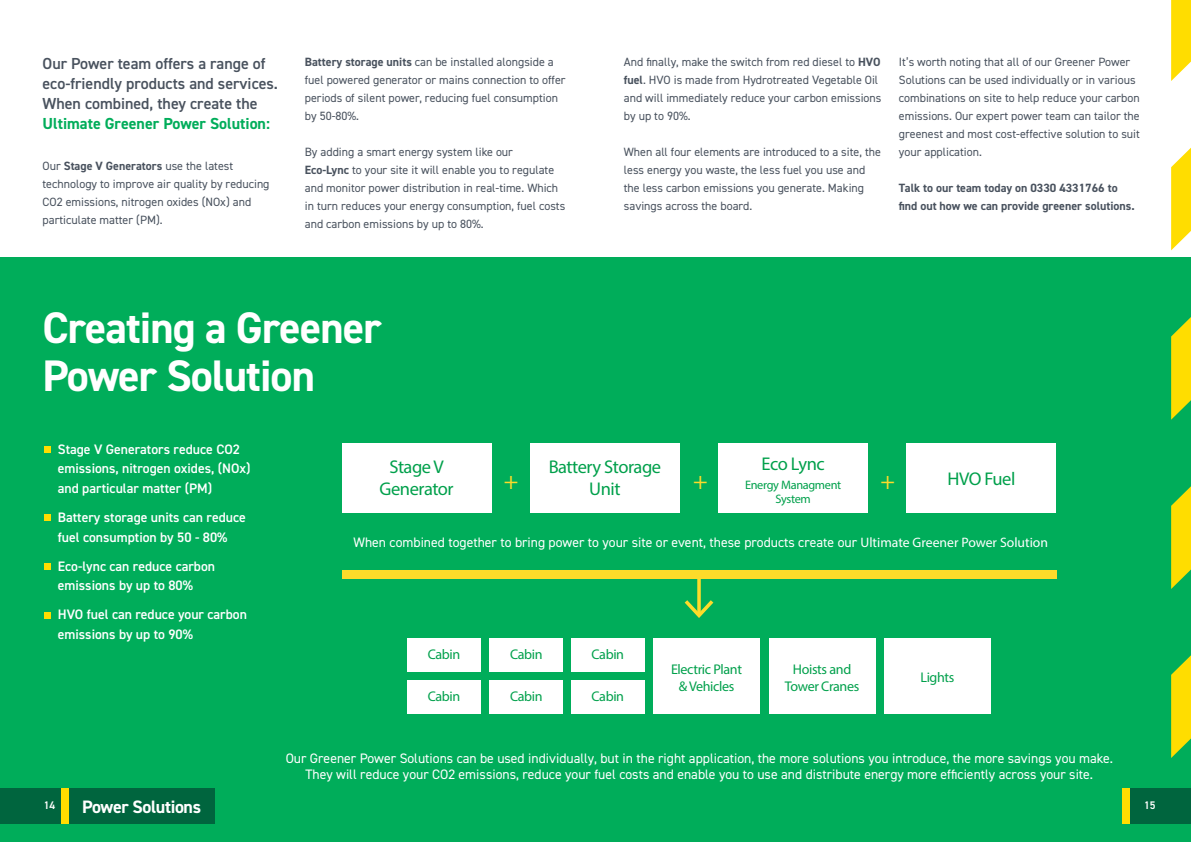
<style>
.page{position:relative;width:1191px;height:842px;background:#fff}
.page>*{position:absolute;margin:0;border:0;box-sizing:border-box;transform-origin:0 0}
.t1{font:700 44.3px/48px "DIN2014";letter-spacing:-.02em;color:#fff}
.t2{font:24.5px "Myriad Pro";color:#fddb2a}
.t3{font:18.5px/22.2px "Myriad Pro";letter-spacing:-.025em;color:#00a04b;text-align:center}
.t4{font:700 18px "DIN2014";letter-spacing:-.02em;color:#fff}
.t5{font:600 16px/20px "DIN2014";color:#49525e}
.t6{font:700 16px "DIN2014";color:#00ad5a}
.t7{font:14.1px/16.9px "Myriad Pro";letter-spacing:-.025em;color:#00a04b;text-align:center}
.t8{font:13.7px/16.5px "DIN2014";color:#fff;text-align:center}
.t9{font:600 13.7px/19.5px "DIN2014";color:#fff}
.t10{font:12.3px/14.9px "Myriad Pro";letter-spacing:-.025em;color:#00a04b;text-align:center}
.t11{font:12px/18px "DIN2014";color:#49525e}
.t12{font:700 12px/18px "DIN2014";color:#49525e}
.t13{font:600 11px "DIN2014";color:#fff}
.s1{font-weight:700}
.s2{font-family:"Myriad Pro"}
</style>
<div class="page">
<div style="left:0;top:258px;width:1191px;height:584px;background:#00ad5a"></div>
<div style="left:1130px;top:788px;width:61px;height:35px;background:#00653e"></div>
<div style="left:1123px;top:788px;width:7px;height:35px;background:#fd0"></div>
<svg style="left:1171px;top:0;width:20px;height:81px;background:#ffe120"></svg>
<svg style="left:1171px;top:317px;width:20px;height:103px"></svg>
<svg style="left:1171px;top:148px;width:20px;height:102px"></svg>
<svg style="left:1171px;top:486px;width:20px;height:103px"></svg>
<svg style="left:1171px;top:655px;width:20px;height:103px"></svg>
<div style="left:0;top:788px;width:214px;height:35px;background:#00653e"></div>
<div style="left:61px;top:788px;width:7px;height:35px;background:#fd0"></div>
<div style="left:44px;top:446px;width:7px;height:7px;background:#fd0"></div>
<div style="left:44px;top:514px;width:7px;height:7px;background:#fd0"></div>
<div style="left:44px;top:563px;width:7px;height:7px;background:#fd0"></div>
<div style="left:44px;top:612px;width:7px;height:7px;background:#fd0"></div>
<div style="left:342px;top:443px;width:149px;height:70px;background:#fff"></div>
<div style="left:530px;top:443px;width:150px;height:70px;background:#fff"></div>
<div style="left:906px;top:443px;width:150px;height:70px;background:#fff"></div>
<div style="left:718px;top:443px;width:150px;height:70px;background:#fff"></div>
<div style="left:342px;top:570px;width:714px;height:9px;background:#fddb2a"></div>
<svg style="left:697px;top:579px;width:4px;height:21px"></svg>
<svg style="left:684px;top:600px;width:29px;height:18px"></svg>
<div style="left:407px;top:638px;width:73px;height:33px;background:#fff"></div>
<div style="left:489px;top:638px;width:74px;height:33px;background:#fff"></div>
<div style="left:571px;top:638px;width:73px;height:33px;background:#fff"></div>
<div style="left:653px;top:638px;width:107px;height:75px;background:#fff"></div>
<div style="left:768px;top:638px;width:107px;height:75px;background:#fff"></div>
<div style="left:884px;top:638px;width:106px;height:75px;background:#fff"></div>
<div style="left:407px;top:680px;width:73px;height:33px;background:#fff"></div>
<div style="left:489px;top:680px;width:74px;height:33px;background:#fff"></div>
<div style="left:571px;top:680px;width:73px;height:33px;background:#fff"></div>
<h3 class="t5" style="left:43px;top:53px;width:237px">Our Power team offers a range of eco-friendly products and services.<br>When combined, they create the</h3>
<h3 class="t6" style="left:43px;top:113px;width:229px">Ultimate Greener Power Solution:</h3>
<p class="t11" style="left:43px;top:157px;width:228px">Our <span class="s1">Stage V Generators</span> use the latest technology to improve air quality by reducing CO2 emissions, nitrogen oxides (NOx) and particulate matter (PM).</p>
<p class="t11" style="left:305px;top:53px;width:262px"><span class="s1">Battery storage units</span> can be installed alongside a fuel powered generator or mains connection to offer periods of silent power, reducing fuel consumption by 50-80%.</p>
<p class="t11" style="left:305px;top:143px;width:262px">By adding a smart energy system like our<br><span class="s1">Eco-Lync</span> to your site it will enable you to regulate and monitor power distribution in real-time. Which in turn reduces your energy consumption, fuel costs and carbon emissions by up to 80%.</p>
<h1 class="t1" style="left:43px;top:303px;width:340px">Creating a Greener<br>Power Solution</h1>
<p class="t11" style="left:624px;top:53px;width:259px">And finally, make the switch from red diesel to <span class="s1">HVO fuel</span>. HVO is made from Hydrotreated Vegetable Oil and will immediately reduce your carbon emissions by up to 90%.</p>
<p class="t11" style="left:624px;top:143px;width:259px">When all four elements are introduced to a site, the less energy you waste, the less fuel you use and the less carbon emissions you generate. Making savings across the board.</p>
<p class="t11" style="left:899px;top:53px;width:242px">It’s worth noting that all of our Greener Power Solutions can be used individually or in various combinations on site to help reduce your carbon emissions. Our expert power team can tailor the greenest and most cost-effective solution to suit your application.</p>
<p class="t12" style="left:899px;top:179px;width:237px">Talk to our team today on 0330 4331766 to find out how we can provide greener solutions.</p>
<p class="t9" style="left:58px;top:439px;width:194px">Stage V Generators reduce CO2 emissions, nitrogen oxides, (NOx) and particular matter (PM)</p>
<p class="t9" style="left:58px;top:507px;width:189px">Battery storage units can reduce fuel consumption by 50 - 80%</p>
<p class="t9" style="left:58px;top:556px;width:159px">Eco-lync can reduce carbon emissions by up to 80%</p>
<p class="t9" style="left:58px;top:605px;width:191px">HVO fuel can reduce your carbon emissions by up to 90%</p>
<h3 class="t3" style="left:379px;top:455px;width:76px">Stage V<br>Generator</h3>
<h3 class="t3" style="left:548px;top:455px;width:114px">Battery Storage<br>Unit</h3>
<h3 class="t3" style="left:761px;top:452px;width:65px">Eco Lync</h3>
<h2 class="t2" style="left:504px;top:465px;width:16px">+</h2>
<h2 class="t2" style="left:693px;top:465px;width:16px">+</h2>
<h2 class="t2" style="left:880px;top:465px;width:16px">+</h2>
<p class="t10" style="left:745px;top:477px;width:98px">Energy Managment<br>System</p>
<h3 class="t3" style="left:947px;top:467px;width:69px">HVO Fuel</h3>
<p class="t8" style="left:353px;top:534px;width:696px">When combined together to bring power to your site or event, these products create our <span class="s2">Ultimate Greener Power Solution</span></p>
<p class="t7" style="left:428px;top:646px;width:34px">Cabin</p>
<p class="t7" style="left:510px;top:646px;width:34px">Cabin</p>
<p class="t7" style="left:591px;top:646px;width:34px">Cabin</p>
<p class="t7" style="left:428px;top:688px;width:34px">Cabin</p>
<p class="t7" style="left:510px;top:688px;width:34px">Cabin</p>
<p class="t7" style="left:591px;top:688px;width:34px">Cabin</p>
<p class="t7" style="left:671px;top:660px;width:72px">Electric Plant &amp; Vehicles</p>
<p class="t7" style="left:785px;top:660px;width:76px">Hoists and<br>Tower Cranes</p>
<p class="t7" style="left:920px;top:668px;width:35px">Lights</p>
<p class="t8" style="left:286px;top:749px;width:829px">Our Greener Power Solutions can be used individually, but in the right application, the more solutions you introduce, the more savings you make.<br>They will reduce your CO2 emissions, reduce your fuel costs and enable you to use and distribute energy more efficiently across your site.</p>
<p class="t13" style="left:44px;top:798px;width:13px">14</p>
<h3 class="t4" style="left:82px;top:795px;width:120px">Power Solutions</h3>
<p class="t13" style="left:1144px;top:798px;width:13px">15</p>
</div>
